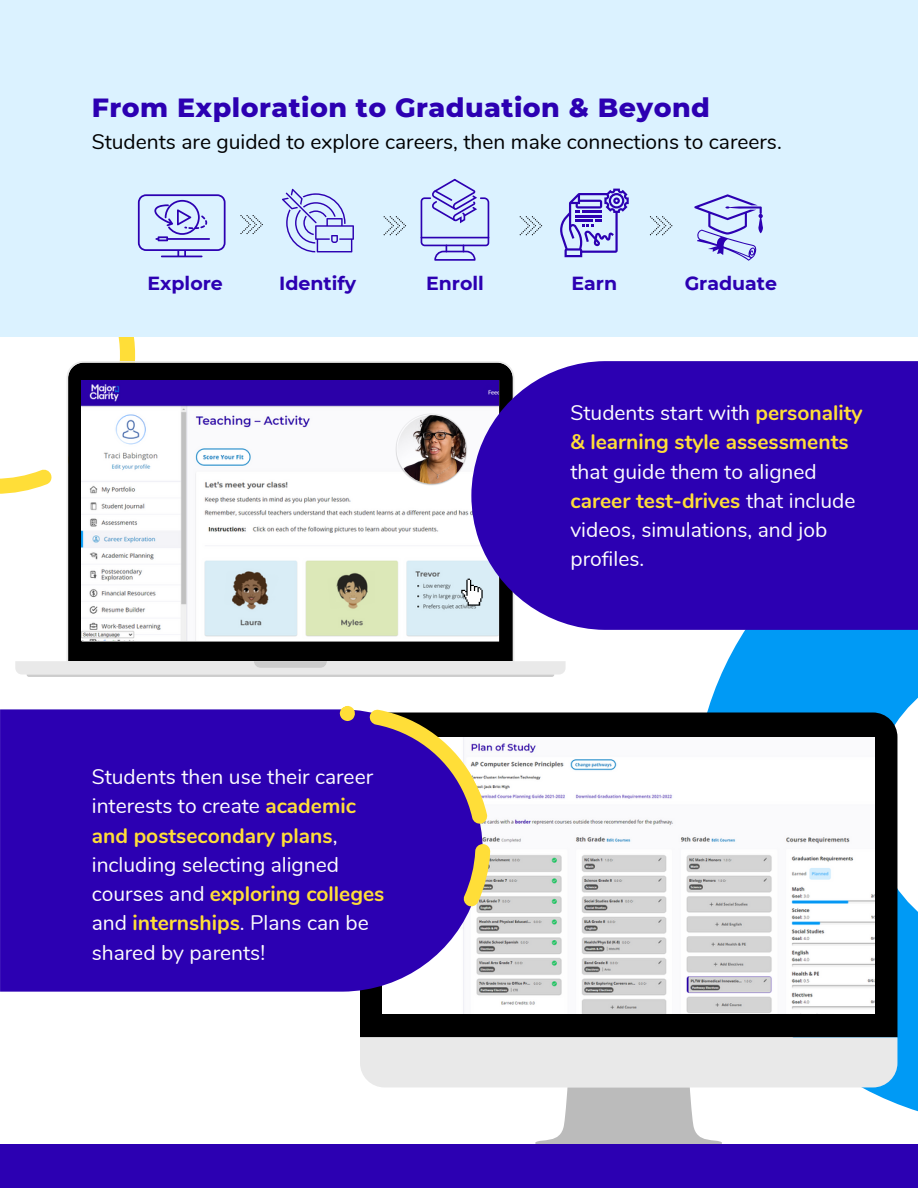
<style>
.page{position:relative;width:918px;height:1188px;background:#fff}
.page>*{position:absolute;margin:0;border:0;box-sizing:border-box;transform-origin:0 0}
.t1{font:800 26.85px "Montserrat";letter-spacing:.02em;color:#2c00b2}
.t2{font:21px/29.2px "Nunito";color:#fdfdfd}
.t3{font:21px "Nunito";color:#000}
.t4{font:700 21px/29.2px "Nunito";color:#ffde38}
.t5{font:700 18.9px "Montserrat";color:#2c00b2}
.s1{font-weight:700;color:#ffde38}
.s2{font-weight:400;color:#fdfdfd}
</style>
<div class="page">
<svg style="left:0;top:336px;width:185px;height:158px"></svg>
<svg style="left:15px;top:361px;width:551px;height:314px"></svg>
<svg style="left:254px;top:661px;width:73px;height:7px"></svg>
<svg style="left:27px;top:675px;width:527px;height:2px"></svg>
<img style="left:82px;top:380px;width:417px;height:261px">
<div style="left:0;top:0;width:918px;height:336px;background:#dbf2ff"></div>
<svg style="left:138px;top:194px;width:88px;height:63px"></svg>
<svg style="left:282px;top:189px;width:72px;height:63px"></svg>
<svg style="left:421px;top:179px;width:68px;height:82px"></svg>
<svg style="left:560px;top:189px;width:69px;height:68px"></svg>
<svg style="left:694px;top:194px;width:69px;height:67px"></svg>
<svg style="left:240px;top:215px;width:23px;height:19px"></svg>
<svg style="left:384px;top:216px;width:22px;height:19px"></svg>
<svg style="left:520px;top:216px;width:22px;height:19px"></svg>
<svg style="left:650px;top:216px;width:22px;height:19px"></svg>
<svg style="left:580px;top:630px;width:338px;height:482px;fill:#009af5"></svg>
<div style="left:471px;top:361px;width:447px;height:269px;background:#2c00b2"></div>
<div style="left:360px;top:713px;width:537px;height:324px;background:#000"></div>
<svg style="left:360px;top:1037px;width:537px;height:107px"></svg>
<img style="left:383px;top:738px;width:491px;height:276px">
<div style="left:0;top:709px;width:483px;height:283px;background:#2c00b2"></div>
<div style="left:0;top:1144px;width:918px;height:44px;background:#2c00b2"></div>
<img style="left:396px;top:414px;width:72px;height:71px">
<img style="left:398px;top:415px;width:68px;height:69px;border-radius:50%">
<svg style="left:461px;top:579px;width:22px;height:27px"></svg>
<svg style="left:337px;top:669px;width:188px;height:253px;fill:#2c00b2"></svg>
<p class="t1" style="left:92px;top:91px;width:620px">From Exploration to Graduation &amp; Beyond</p>
<p class="t3" style="left:92px;top:128px;width:692px">Students are guided to explore careers, then make connections to careers.</p>
<p class="t5" style="left:148px;top:272px;width:77px">Explore</p>
<p class="t5" style="left:279px;top:272px;width:78px">Identify</p>
<p class="t5" style="left:426px;top:272px;width:59px">Enroll</p>
<p class="t5" style="left:572px;top:272px;width:47px">Earn</p>
<p class="t5" style="left:685px;top:272px;width:94px">Graduate</p>
<p class="t2" style="left:92px;top:763px;width:294px">Students then use their career interests to create <span class="s1">academic and postsecondary plans</span>, including selecting aligned courses and <span class="s1">exploring colleges </span>and <span class="s1">internships</span>. Plans can be shared by parents!</p>
<p class="t4" style="left:570px;top:399px;width:294px"><span class="s2">Students start with</span> personality &amp; learning style assessments</p>
<p class="t2" style="left:570px;top:457px;width:287px">that guide them to aligned <span class="s1">career test-drives</span> that include videos, simulations, and job profiles.</p>
</div>
